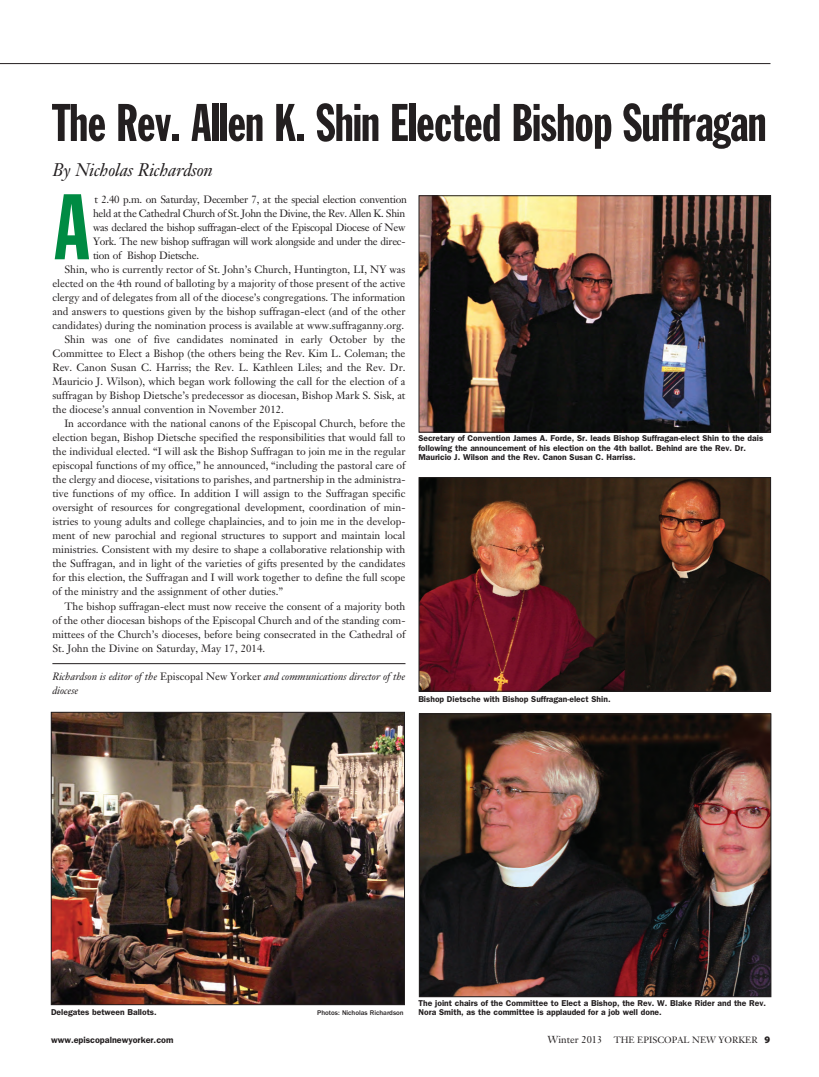
<style>
.page{position:relative;width:819px;height:1077px;background:#fff}
.page>*{position:absolute;margin:0;border:0;box-sizing:border-box;transform-origin:0 0}
.t1{font:91.3px "Franklin Gothic Std Extra Cond";color:#008b43}
.t2{font:52px "Franklin Gothic Std Extra Cond";letter-spacing:-.01em;color:#231f20}
.t3{font:italic 18px "Janson Text LT Std";letter-spacing:-.01em;color:#231f20}
.t4{font:10.5px "Janson Text LT Std";color:#231f20}
.t5{font:10.5px "Janson Text LT Std";letter-spacing:-.025em;color:#231f20}
.t6{font:italic 10.5px/14px "Janson Text LT Std";color:#231f20}
.t7{font:9px "Janson Text LT Std";color:#231f20}
.t8{font:600 9px "ITC Franklin Gothic Std";color:#231f20}
.t9{font:600 8.5px/9.5px "ITC Franklin Gothic Std";color:#231f20}
.t10{font:500 7px "ITC Franklin Gothic Std";color:#231f20}
.s1{font-style:normal}
.s2{font-size:10px}
.s3{font-family:"Myriad Pro";font-weight:900;font-size:10px}
</style>
<div class="page">
<hr style="left:0;top:63px;width:770px;height:1px;background:#231f20">
<hr style="left:52px;top:663px;width:353px;height:1px;background:#231f20">
<img style="left:421px;top:715px;width:348px;height:279px">
<div style="left:419px;top:713px;width:352px;height:283px;border:1px solid #231f20"></div>
<img style="left:53px;top:714px;width:349px;height:288px">
<div style="left:51px;top:712px;width:353px;height:292px;border:1px solid #231f20"></div>
<img style="left:421px;top:479px;width:347px;height:210px">
<div style="left:419px;top:477px;width:351px;height:214px;border:1px solid #231f20"></div>
<img style="left:421px;top:197px;width:347px;height:233px">
<div style="left:419px;top:195px;width:351px;height:237px;border:1px solid #231f20"></div>
<h2 class="t2" style="left:53px;top:104px;width:715px">The Rev. Allen K. Shin Elected Bishop Suffragan</h2>
<h3 class="t3" style="left:53px;top:163px;width:162px">By Nicholas Richardson</h3>
<h1 class="t1" style="left:54px;top:194px;width:37px">A</h1>
<p class="t5" style="left:94px;top:195px;width:314px">t 2.40 p.m. on Saturday, December 7, at the special election convention</p>
<p class="t5" style="left:93px;top:209px;width:314px">held at the Cathedral Church of St. John the Divine, the Rev. Allen K. Shin</p>
<p class="t5" style="left:93px;top:223px;width:314px">was declared the bishop suffragan-elect of the Episcopal Diocese of New</p>
<p class="t5" style="left:93px;top:237px;width:314px">York. The new bishop suffragan will work alongside and under the direc-</p>
<p class="t5" style="left:93px;top:251px;width:108px">tion of Bishop Dietsche.</p>
<p class="t4" style="left:64px;top:265px;width:342px">Shin, who is currently rector of St. John’s Church, Huntington, LI, NY was</p>
<p class="t4" style="left:52px;top:279px;width:354px">elected on the 4th round of balloting by a majority of those present of the active</p>
<p class="t4" style="left:52px;top:293px;width:354px">clergy and of delegates from all of the diocese’s congregations. The information</p>
<p class="t4" style="left:52px;top:307px;width:354px">and answers to questions given by the bishop suffragan-elect (and of the other</p>
<p class="t4" style="left:52px;top:321px;width:353px">candidates) during the nomination process is available at www.suffraganny.org.</p>
<p class="t4" style="left:64px;top:335px;width:342px">Shin was one of five candidates nominated in early October by the</p>
<p class="t4" style="left:52px;top:349px;width:354px">Committee to Elect a Bishop (the others being the Rev. Kim L. Coleman; the</p>
<p class="t4" style="left:52px;top:363px;width:354px">Rev. Canon Susan C. Harriss; the Rev. L. Kathleen Liles; and the Rev. Dr.</p>
<p class="t4" style="left:52px;top:377px;width:354px">Mauricio J. Wilson), which began work following the call for the election of a</p>
<p class="t4" style="left:52px;top:391px;width:354px">suffragan by Bishop Dietsche’s predecessor as diocesan, Bishop Mark S. Sisk, at</p>
<p class="t4" style="left:52px;top:405px;width:233px">the diocese’s annual convention in November 2012.</p>
<p class="t4" style="left:64px;top:419px;width:342px">In accordance with the national canons of the Episcopal Church, before the</p>
<p class="t4" style="left:52px;top:433px;width:354px">election began, Bishop Dietsche specified the responsibilities that would fall to</p>
<p class="t4" style="left:52px;top:447px;width:354px">the individual elected. “I will ask the Bishop Suffragan to join me in the regular</p>
<p class="t4" style="left:52px;top:461px;width:354px">episcopal functions of my office,” he announced, “including the pastoral care of</p>
<p class="t4" style="left:52px;top:475px;width:354px">the clergy and diocese, visitations to parishes, and partnership in the administra-</p>
<p class="t4" style="left:52px;top:489px;width:354px">tive functions of my office. In addition I will assign to the Suffragan specific</p>
<p class="t4" style="left:52px;top:503px;width:354px">oversight of resources for congregational development, coordination of min-</p>
<p class="t4" style="left:52px;top:517px;width:354px">istries to young adults and college chaplaincies, and to join me in the develop-</p>
<p class="t4" style="left:52px;top:531px;width:354px">ment of new parochial and regional structures to support and maintain local</p>
<p class="t4" style="left:52px;top:545px;width:354px">ministries. Consistent with my desire to shape a collaborative relationship with</p>
<p class="t4" style="left:52px;top:559px;width:354px">the Suffragan, and in light of the varieties of gifts presented by the candidates</p>
<p class="t4" style="left:52px;top:573px;width:354px">for this election, the Suffragan and I will work together to define the full scope</p>
<p class="t4" style="left:52px;top:587px;width:232px">of the ministry and the assignment of other duties.”</p>
<p class="t4" style="left:64px;top:601px;width:342px">The bishop suffragan-elect must now receive the consent of a majority both</p>
<p class="t4" style="left:52px;top:615px;width:354px">of the other diocesan bishops of the Episcopal Church and of the standing com-</p>
<p class="t4" style="left:52px;top:629px;width:354px">mittees of the Church’s dioceses, before being consecrated in the Cathedral of</p>
<p class="t4" style="left:52px;top:643px;width:214px">St. John the Divine on Saturday, May 17, 2014.</p>
<p class="t6" style="left:52px;top:670px;width:354px">Richardson is editor of the <span class="s1">Episcopal New Yorker</span> and communications director of the diocese</p>
<p class="t9" style="left:418px;top:434px;width:346px">Secretary of Convention James A. Forde, Sr. leads Bishop Suffragan-elect Shin to the dais following the announcement of his election on the 4th ballot. Behind are the Rev. Dr.<br>Mauricio J. Wilson and the Rev. Canon Susan C. Harriss.</p>
<p class="t9" style="left:418px;top:694px;width:194px">Bishop Dietsche with Bishop Suffragan-elect Shin.</p>
<p class="t9" style="left:418px;top:998px;width:349px">The joint chairs of the Committee to Elect a Bishop, the Rev. W. Blake Rider and the Rev.</p>
<p class="t9" style="left:51px;top:1007px;width:107px">Delegates between Ballots.</p>
<p class="t10" style="left:317px;top:1010px;width:88px">Photos: Nicholas Richardson</p>
<p class="t9" style="left:418px;top:1008px;width:244px">Nora Smith, as the committee is applauded for a job well done.</p>
<p class="t8" style="left:51px;top:1036px;width:124px">www.episcopalnewyorker.com</p>
<p class="t7" style="left:547px;top:1036px;width:224px"><span class="s2">Winter 2013</span> THE EPISCOPAL NEW YORKER <span class="s3">9</span></p>
</div>
